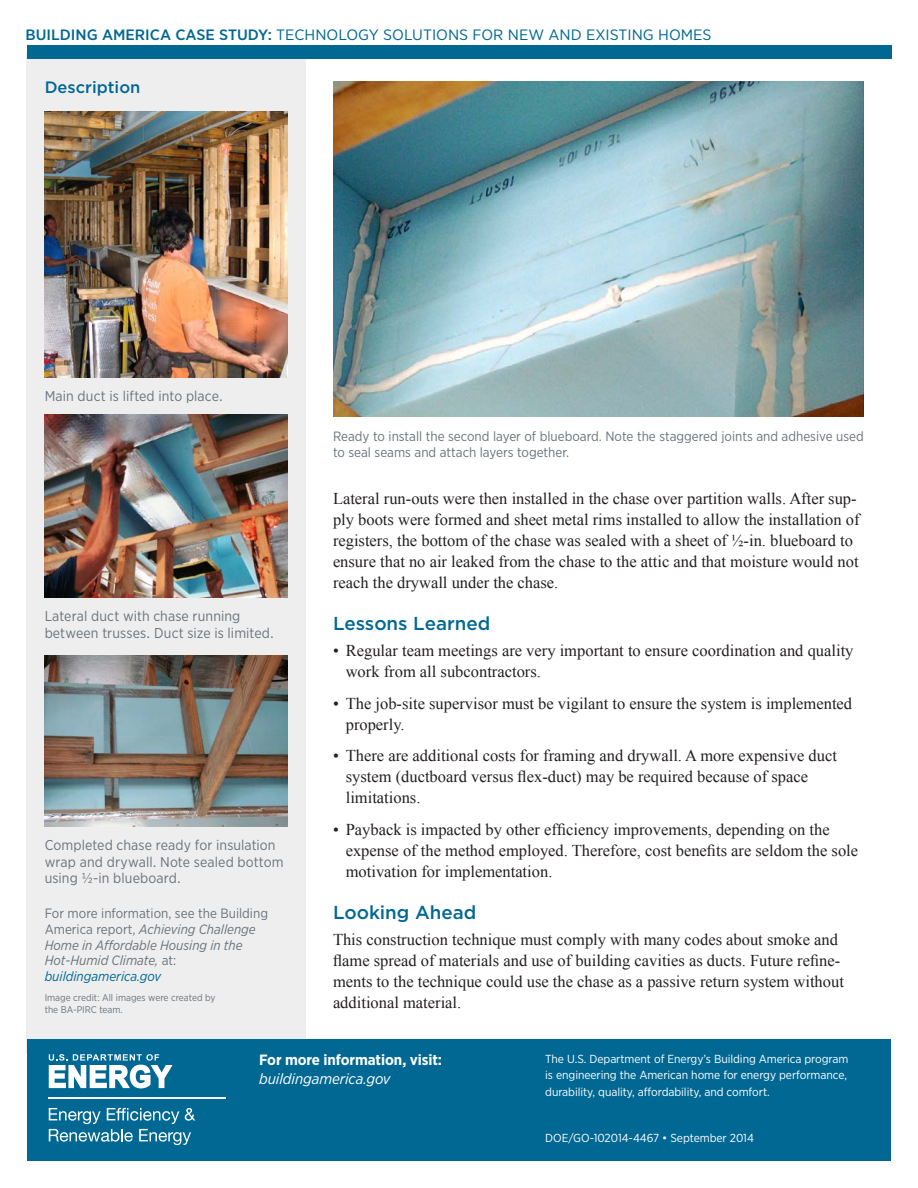
<style>
.page{position:relative;width:918px;height:1188px;background:#fff}
.page>*{position:absolute;margin:0;border:0;box-sizing:border-box;transform-origin:0 0}
.subhead_1{font:500 18.75px "Gotham";color:#006893}
.body_text{font:16.5px/21px "Times New Roman";color:#231f20}
.body_text_bullets{font:16.5px/21px "Times New Roman";color:#231f20}
.Sidebar_head_1{font:500 16.5px "Gotham";color:#006893}
.t1{font:15px "Gotham Narrow";color:#006893;scale:1.1 1}
.t2{font:700 14.85px "Gotham Narrow";letter-spacing:-.005em;color:#fff}
.t3{font:italic 14.85px "Gotham Narrow";letter-spacing:-.005em;color:#fff}
.sidebar_text{font:14.25px/16.5px "Gotham Narrow";letter-spacing:.005em;color:#6a747b}
.t4{font:italic 13.5px/15.8px "Gotham Narrow";color:#6a747b}
.t5{font:13.5px/16.5px "Gotham Narrow";color:#6a747b}
.t6{font:11.7px/16.5px "Gotham Narrow";letter-spacing:-.005em;color:#fff}
.t7{font:9.75px/11.2px "Gotham Narrow";color:#6a747b}
.s1{font-weight:500}
.s2{font-style:normal}
.s3{color:#006893}
</style>
<div class="page">
<div style="left:27px;top:52px;width:279px;height:1002px;background:#eeeeef"></div>
<div style="left:27px;top:1039px;width:864px;height:122px;background:#006893"></div>
<svg style="left:49px;top:1054px;width:124px;height:34px"></svg>
<hr style="left:49px;top:1097px;width:177px;height:2px;background:#fff">
<svg style="left:49px;top:1108px;width:146px;height:37px"></svg>
<div style="left:27px;top:46px;width:864px;height:13px;background:#006893"></div>
<img style="left:45px;top:111px;width:243px;height:266px">
<img style="left:45px;top:414px;width:243px;height:184px">
<img style="left:45px;top:656px;width:243px;height:171px">
<img style="left:333px;top:81px;width:531px;height:335px">
<p class="t1" style="left:25px;top:25px;width:625px"><span class="s1">BUILDING AMERICA CASE STUDY:</span> TECHNOLOGY SOLUTIONS FOR NEW AND EXISTING HOMES</p>
<p class="Sidebar_head_1" style="left:45px;top:76px;width:97px">Description</p>
<p class="sidebar_text" style="left:45px;top:387px;width:180px">Main duct is lifted into place.</p>
<p class="sidebar_text" style="left:45px;top:608px;width:231px">Lateral duct with chase running between trusses. Duct size is limited.</p>
<p class="sidebar_text" style="left:45px;top:837px;width:240px">Completed chase ready for insulation wrap and drywall. Note sealed bottom using ½-in blueboard.</p>
<p class="t4" style="left:45px;top:905px;width:225px"><span class="s2">For more information, see the Building<br>America report,</span> Achieving Challenge<br>Home in Affordable Housing in the<br>Hot-Humid Climate, <span class="s2">at: </span><span class="s3">buildingamerica.gov</span></p>
<p class="t7" style="left:45px;top:992px;width:172px">Image credit: All images were created by the BA-PIRC team.</p>
<p class="t5" style="left:333px;top:427px;width:532px">Ready to install the second layer of blueboard. Note the staggered joints and adhesive used to seal seams and attach layers together.</p>
<p class="body_text" style="left:333px;top:488px;width:528px">Lateral run-outs were then installed in the chase over partition walls. After sup&shy;ply boots were formed and sheet metal rims installed to allow the installation of registers, the bottom of the chase was sealed with a sheet of ½-in. blueboard to ensure that no air leaked from the chase to the attic and that moisture would not reach the drywall under the chase.</p>
<p class="subhead_1" style="left:333px;top:611px;width:159px">Lessons Learned</p>
<p class="body_text_bullets" style="left:346px;top:640px;width:509px;text-indent:-13px">• Regular team meetings are very important to ensure coordination and quality work from all subcontractors.</p>
<p class="body_text_bullets" style="left:346px;top:692px;width:508px;text-indent:-13px">• The job-site supervisor must be vigilant to ensure the system is implemented properly.</p>
<p class="body_text_bullets" style="left:346px;top:745px;width:493px;text-indent:-13px">• There are additional costs for framing and drywall. A more expensive duct system (ductboard versus flex-duct) may be required because of space limitations.</p>
<p class="body_text_bullets" style="left:346px;top:818px;width:514px;text-indent:-13px">• Payback is impacted by other efficiency improvements, depending on the expense of the method employed. Therefore, cost benefits are seldom the sole motivation for implementation.</p>
<p class="subhead_1" style="left:333px;top:900px;width:145px">Looking Ahead</p>
<p class="body_text" style="left:333px;top:929px;width:512px">This construction technique must comply with many codes about smoke and flame spread of materials and use of building cavities as ducts. Future refine&shy;ments to the technique could use the chase as a passive return system without additional material.</p>
<p class="t2" style="left:259px;top:1050px;width:185px">For more information, visit:</p>
<p class="t3" style="left:259px;top:1070px;width:133px">buildingamerica.gov</p>
<p class="t6" style="left:545px;top:1050px;width:305px">The U.S. Department of Energy’s Building America program is engineering the American home for energy performance, durability, quality, affordability, and comfort.</p>
<p class="t6" style="left:545px;top:1129px;width:210px">DOE/GO-102014-4467 • September 2014</p>
</div>
